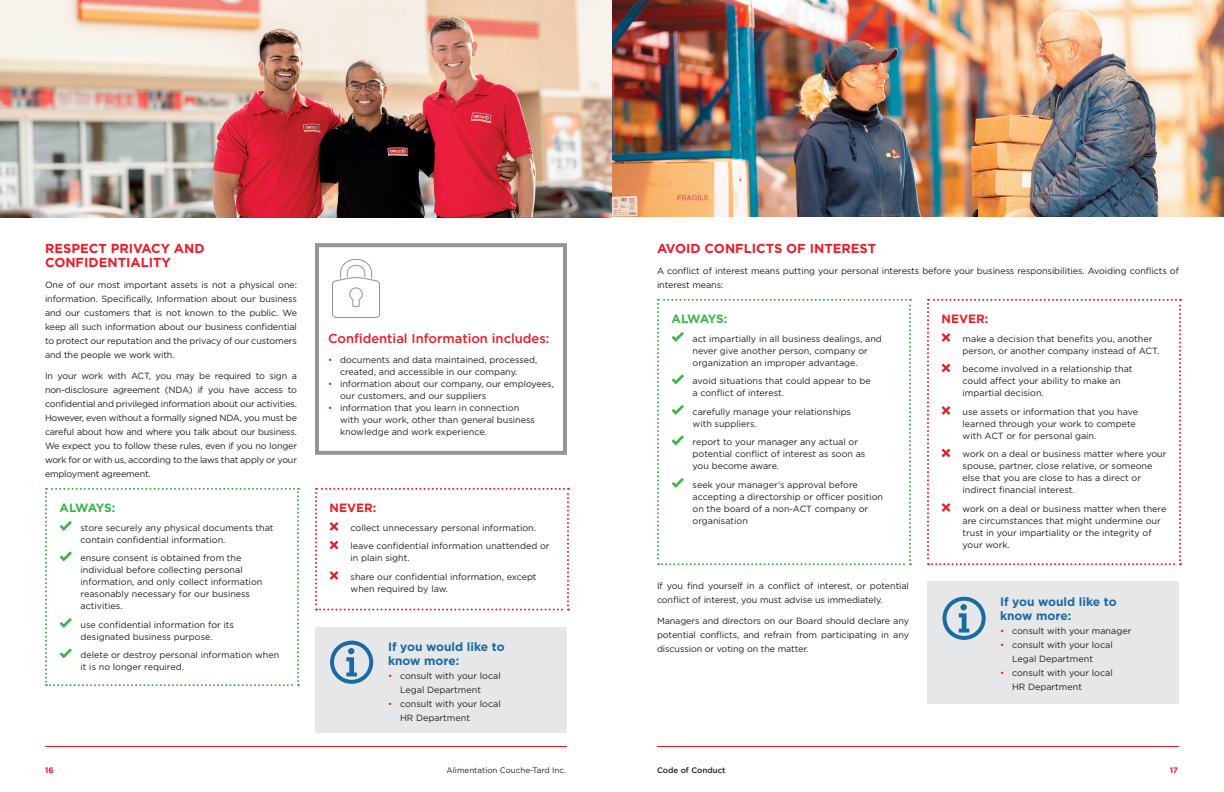
<style>
.page{position:relative;width:1224px;height:792px;background:#fff}
.page>*{position:absolute;margin:0;border:0;box-sizing:border-box;transform-origin:0 0}
.t1{font:700 13px/14px "Gotham";color:#eb1c29}
.t2{font:500 13px "Gotham";color:#eb1c29}
.t3{font:700 12px/14px "Gotham";color:#1a6ba3}
.t4{font:700 12px "Gotham";letter-spacing:-.09em;color:#3ab54a}
.t5{font:700 12px "Gotham";color:#eb1c29}
.t6{font:9px/12px "Gotham";color:#231f20}
.t7{font:8px "Gotham";color:#231f20}
.t8{font:500 8px "Gotham";color:#231f20}
.t9{font:700 8px "Gotham";color:#eb1c29}
.s1{color:#eb1c29}
</style>
<div class="page">
<hr style="left:45px;top:746px;width:522px;height:1px;background:#eb1c29">
<hr style="left:657px;top:746px;width:522px;height:1px;background:#eb1c29">
<svg style="left:657px;top:299px;width:254px;height:266px"></svg>
<svg style="left:927px;top:299px;width:254px;height:266px"></svg>
<div style="left:927px;top:582px;width:252px;height:122px;background:#e6e7e9"></div>
<div style="left:942px;top:597px;width:44px;height:43px;border:4px solid #1a6ba3;border-radius:50%"></div>
<svg style="left:959px;top:604px;width:10px;height:29px"></svg>
<img style="left:0;top:0;width:1224px;height:217px">
<svg style="left:45px;top:488px;width:254px;height:198px"></svg>
<svg style="left:315px;top:488px;width:254px;height:123px"></svg>
<div style="left:315px;top:627px;width:252px;height:106px;background:#e6e7e9"></div>
<div style="left:315px;top:243px;width:252px;height:212px;border:4px solid #939598"></div>
<svg style="left:332px;top:258px;width:48px;height:60px"></svg>
<div style="left:330px;top:641px;width:43px;height:43px;border:4px solid #1a6ba3;border-radius:50%"></div>
<svg style="left:346px;top:648px;width:11px;height:28px"></svg>
<h1 class="t1" style="left:45px;top:241px;width:161px">RESPECT PRIVACY AND<br>CONFIDENTIALITY</h1>
<p class="t6" style="left:45px;top:278px;width:254px;line-height:14px;text-align:justify">One of our most important assets is not a physical one: information. Specifically, Information about our business and our customers that is not known to the public. We keep all such information about our business confidential to protect our reputation and the privacy of our customers and the people we work with.</p>
<p class="t6" style="left:45px;top:369px;width:254px;line-height:14px;text-align:justify">In your work with ACT, you may be required to sign a non-disclosure agreement (NDA) if you have access to confidential and privileged information about our activities.<br>However, even without a formally signed NDA, you must be careful about how and where you talk about our business.<br>We expect you to follow these rules, even if you no longer work for or with us, according to the laws that apply or your employment agreement.</p>
<h2 class="t4" style="left:60px;top:501px;width:57px">ALWAYS:</h2>
<p class="t6" style="left:81px;top:522px;width:194px">store securely any physical documents that contain confidential information.</p>
<p class="t6" style="left:81px;top:552px;width:183px">ensure consent is obtained from the individual before collecting personal information, and only collect information reasonably necessary for our business activities.</p>
<p class="t6" style="left:81px;top:619px;width:155px">use confidential information for its designated business purpose.</p>
<p class="t6" style="left:81px;top:649px;width:200px">delete or destroy personal information when it is no longer required.</p>
<h1 class="t2" style="left:328px;top:331px;width:223px">Confidential Information includes:</h1>
<p class="t6" style="left:340px;top:354px;width:199px;text-indent:-12px"><span class="s1">•</span> documents and data maintained, processed, created, and accessible in our company.</p>
<p class="t6" style="left:340px;top:378px;width:215px;text-indent:-12px"><span class="s1">•</span> information about our company, our employees, our customers, and our suppliers</p>
<p class="t6" style="left:340px;top:402px;width:197px;text-indent:-12px"><span class="s1">•</span> information that you learn in connection with your work, other than general business knowledge and work experience.</p>
<h2 class="t5" style="left:330px;top:501px;width:48px">NEVER:</h2>
<p class="t6" style="left:351px;top:518px;width:201px;line-height:18.5px">collect unnecessary personal information. leave confidential information unattended or</p>
<p class="t6" style="left:351px;top:549px;width:188px;line-height:18.5px">in plain sight.<br>share our confidential information, except</p>
<p class="t6" style="left:351px;top:583px;width:99px">when required by law.</p>
<h2 class="t3" style="left:388px;top:640px;width:118px">If you would like to know more:</h2>
<p class="t6" style="left:400px;top:669px;width:102px;line-height:14px;text-indent:-12px"><span class="s1">•</span> consult with your local<br>Legal Department</p>
<p class="t6" style="left:400px;top:697px;width:102px;line-height:14px;text-indent:-12px"><span class="s1">•</span> consult with your local<br>HR Department</p>
<h1 class="t1" style="left:657px;top:241px;width:221px">AVOID CONFLICTS OF INTEREST</h1>
<p class="t6" style="left:657px;top:264px;width:524px;line-height:14px">A conflict of interest means putting your personal interests before your business responsibilities. Avoiding conflicts of interest means:</p>
<h2 class="t4" style="left:672px;top:312px;width:57px">ALWAYS:</h2>
<p class="t6" style="left:693px;top:333px;width:191px">act impartially in all business dealings, and never give another person, company or organization an improper advantage.</p>
<p class="t6" style="left:693px;top:375px;width:180px">avoid situations that could appear to be a conflict of interest.</p>
<p class="t6" style="left:693px;top:406px;width:160px">carefully manage your relationships with suppliers.</p>
<p class="t6" style="left:693px;top:436px;width:174px">report to your manager any actual or potential conflict of interest as soon as you become aware.</p>
<p class="t6" style="left:693px;top:479px;width:192px">seek your manager’s approval before accepting a directorship or officer position on the board of a non-ACT company or organisation</p>
<h2 class="t5" style="left:942px;top:312px;width:48px">NEVER:</h2>
<p class="t6" style="left:963px;top:333px;width:198px">make a decision that benefits you, another person, or another company instead of ACT.</p>
<p class="t6" style="left:963px;top:363px;width:171px">become involved in a relationship that could affect your ability to make an impartial decision.</p>
<p class="t6" style="left:963px;top:406px;width:177px">use assets or information that you have learned through your work to compete with ACT or for personal gain.</p>
<p class="t6" style="left:963px;top:448px;width:205px">work on a deal or business matter where your spouse, partner, close relative, or someone else that you are close to has a direct or indirect financial interest.</p>
<p class="t6" style="left:963px;top:503px;width:205px">work on a deal or business matter when there are circumstances that might undermine our trust in your impartiality or the integrity of your work.</p>
<p class="t6" style="left:657px;top:579px;width:253px;line-height:14px">If you find yourself in a conflict of interest, or potential conflict of interest, you must advise us immediately.</p>
<p class="t6" style="left:657px;top:614px;width:254px;line-height:14px;text-align:justify">Managers and directors on our Board should declare any potential conflicts, and refrain from participating in any discussion or voting on the matter.</p>
<h2 class="t3" style="left:1000px;top:594px;width:118px">If you would like to know more:</h2>
<p class="t6" style="left:1000px;top:625px;width:133px"><span class="s1">•</span> consult with your manager</p>
<p class="t6" style="left:1012px;top:638px;width:102px;line-height:14px;text-indent:-12px"><span class="s1">•</span> consult with your local<br>Legal Department</p>
<p class="t6" style="left:1012px;top:666px;width:102px;line-height:14px;text-indent:-12px"><span class="s1">•</span> consult with your local<br>HR Department</p>
<p class="t9" style="left:45px;top:765px;width:10px">16</p>
<p class="t7" style="left:446px;top:766px;width:121px">Alimentation Couche-Tard Inc.</p>
<p class="t8" style="left:657px;top:765px;width:70px">Code of Conduct</p>
<p class="t9" style="left:1170px;top:765px;width:10px">17</p>
</div>
